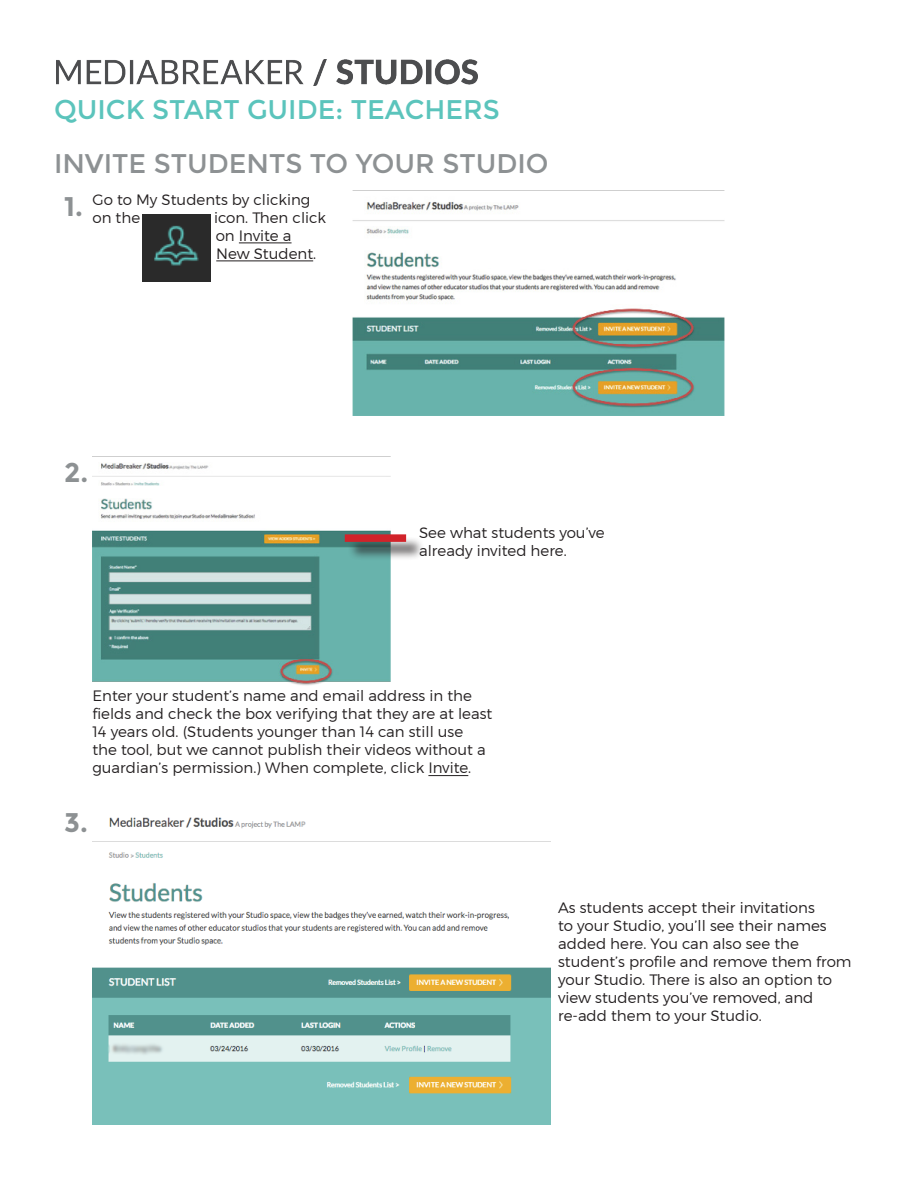
<style>
.page{position:relative;width:918px;height:1188px;background:#fff}
.page>*{position:absolute;margin:0;border:0;box-sizing:border-box;transform-origin:0 0}
.t1{font:27px "Montserrat";color:#8d9193}
.t2{font:27px "Montserrat";color:#5bc4bc}
.t3{font:700 27px "Montserrat";color:#8d9193}
.t4{font:300 15px/18px "Montserrat";color:#231f20}
</style>
<div class="page">
<img style="left:57px;top:59px;width:421px;height:26px">
<hr style="left:239px;top:243px;width:53px;height:1px;background:#231f20">
<hr style="left:216px;top:261px;width:97px;height:1px;background:#231f20">
<img style="left:143px;top:214px;width:67px;height:68px">
<img style="left:352px;top:190px;width:372px;height:226px">
<img style="left:92px;top:456px;width:299px;height:230px">
<hr style="left:428px;top:775px;width:40px;height:1px;background:#231f20">
<div style="left:347px;top:537px;width:78px;height:23px;background:#231f20;opacity:.75"></div>
<div style="left:345px;top:534px;width:61px;height:8px;background:#d1232a"></div>
<img style="left:92px;top:817px;width:459px;height:307px">
<p class="t2" style="left:54px;top:94px;width:447px">QUICK START GUIDE: TEACHERS</p>
<p class="t1" style="left:54px;top:148px;width:496px">INVITE STUDENTS TO YOUR STUDIO</p>
<p class="t3" style="left:64px;top:191px;width:20px">1.</p>
<p class="t4" style="left:92px;top:190px;width:220px">Go to My Students by clicking on the</p>
<p class="t4" style="left:214px;top:208px;width:113px">icon. Then click on Invite a<br>New Student.</p>
<p class="t3" style="left:64px;top:457px;width:26px">2.</p>
<p class="t4" style="left:419px;top:524px;width:187px">See what students you’ve already invited here.</p>
<p class="t4" style="left:92px;top:687px;width:401px">Enter your student’s name and email address in the fields and check the box verifying that they are at least 14 years old. (Students younger than 14 can still use<br>the tool, but we cannot publish their videos without a guardian’s permission.) When complete, click Invite.</p>
<p class="t3" style="left:64px;top:806px;width:25px">3.</p>
<p class="t4" style="left:558px;top:899px;width:270px">As students accept their invitations to your Studio, you’ll see their names added here. You can also see the</p>
<p class="t4" style="left:558px;top:953px;width:295px">student’s profile and remove them from your Studio. There is also an option to view students you’ve removed, and</p>
<p class="t4" style="left:558px;top:1007px;width:205px">re-add them to your Studio.</p>
</div>
